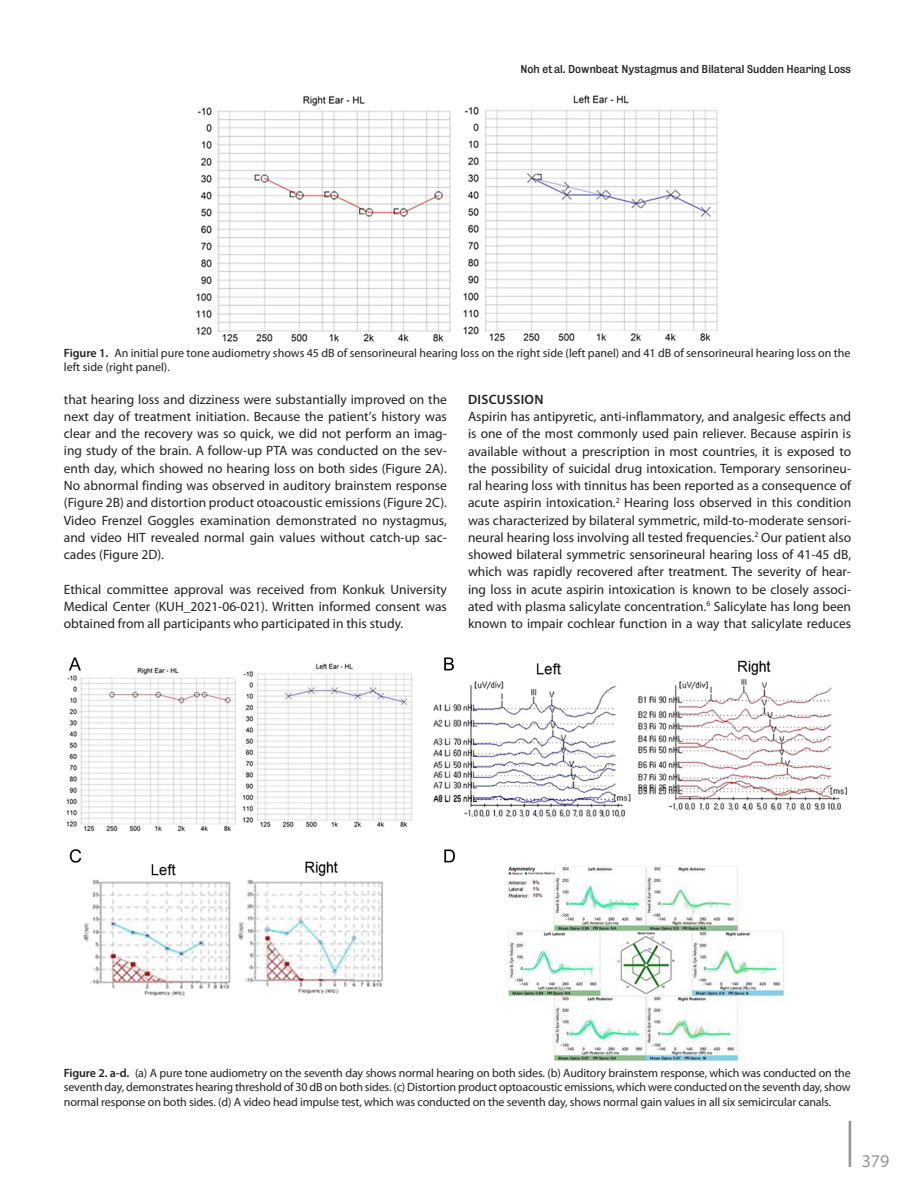
<style>
.page{position:relative;width:915px;height:1191px;background:#fff}
.page>*{position:absolute;margin:0;border:0;box-sizing:border-box;transform-origin:0 0}
.t1{font:18px "Myriad Pro";color:#939598}
.t2{font:13.5px/17.2px "Myriad Pro";color:#231f20;text-align:justify}
.t3{font:600 13.5px "Myriad Pro";letter-spacing:.02em;color:#231f20}
.t4{font:12px/14.4px "Myriad Pro";color:#231f20}
.t5{font:10.5px "Bureau Grotesque Five Three";color:#231f20}
.s1{font-weight:600}
</style>
<div class="page">
<hr style="left:848px;top:1120px;width:2px;height:47px;background:#939598">
<img style="left:196px;top:95px;width:522px;height:247px">
<img style="left:66px;top:657px;width:782px;height:405px">
<p class="t5" style="left:520px;top:62px;width:332px">Noh et al. Downbeat Nystagmus and Bilateral Sudden Hearing Loss</p>
<p class="t4" style="left:64px;top:345px;width:788px"><span class="s1">Figure 1.</span> An initial pure tone audiometry shows 45 dB of sensorineural hearing loss on the right side (left panel) and 41 dB of sensorineural hearing loss on the left side (right panel).</p>
<p class="t2" style="left:64px;top:390px;width:384px">that hearing loss and dizziness were substantially improved on the next day of treatment initiation. Because the patient’s history was clear and the recovery was so quick, we did not perform an imag&shy;ing study of the brain. A follow-up PTA was conducted on the sev&shy;enth day, which showed no hearing loss on both sides (Figure 2A).<br>No abnormal finding was observed in auditory brainstem response (Figure 2B) and distortion product otoacoustic emissions (Figure 2C).<br>Video Frenzel Goggles examination demonstrated no nystagmus, and video HIT revealed normal gain values without catch-up sac&shy;cades (Figure 2D).</p>
<p class="t2" style="left:64px;top:580px;width:384px">Ethical committee approval was received from Konkuk University Medical Center (KUH_2021-06-021). Written informed consent was obtained from all participants who participated in this study.</p>
<p class="t3" style="left:468px;top:390px;width:77px">DISCUSSION</p>
<p class="t2" style="left:468px;top:407px;width:384px">Aspirin has antipyretic, anti-inflammatory, and analgesic effects and is one of the most commonly used pain reliever. Because aspirin is available without a prescription in most countries, it is exposed to the possibility of suicidal drug intoxication. Temporary sensorineu&shy;ral hearing loss with tinnitus has been reported as a consequence of acute aspirin intoxication.<sup>2</sup> Hearing loss observed in this condition was characterized by bilateral symmetric, mild-to-moderate sensori&shy;neural hearing loss involving all tested frequencies.<sup>2</sup> Our patient also showed bilateral symmetric sensorineural hearing loss of 41-45 dB, which was rapidly recovered after treatment. The severity of hear&shy;ing loss in acute aspirin intoxication is known to be closely associ&shy;ated with plasma salicylate concentration.<sup>6</sup> Salicylate has long been known to impair cochlear function in a way that salicylate reduces</p>
<p class="t4" style="left:64px;top:1065px;width:788px;text-align:justify"><span class="s1">Figure 2. a-d.</span> (a) A pure tone audiometry on the seventh day shows normal hearing on both sides. (b) Auditory brainstem response, which was conducted on the seventh day, demonstrates hearing threshold of 30 dB on both sides. (c) Distortion product optoacoustic emissions, which were conducted on the seventh day, show normal response on both sides. (d) A video head impulse test, which was conducted on the seventh day, shows normal gain values in all six semicircular canals.</p>
<h1 class="t1" style="left:861px;top:1149px;width:29px">379</h1>
</div>
